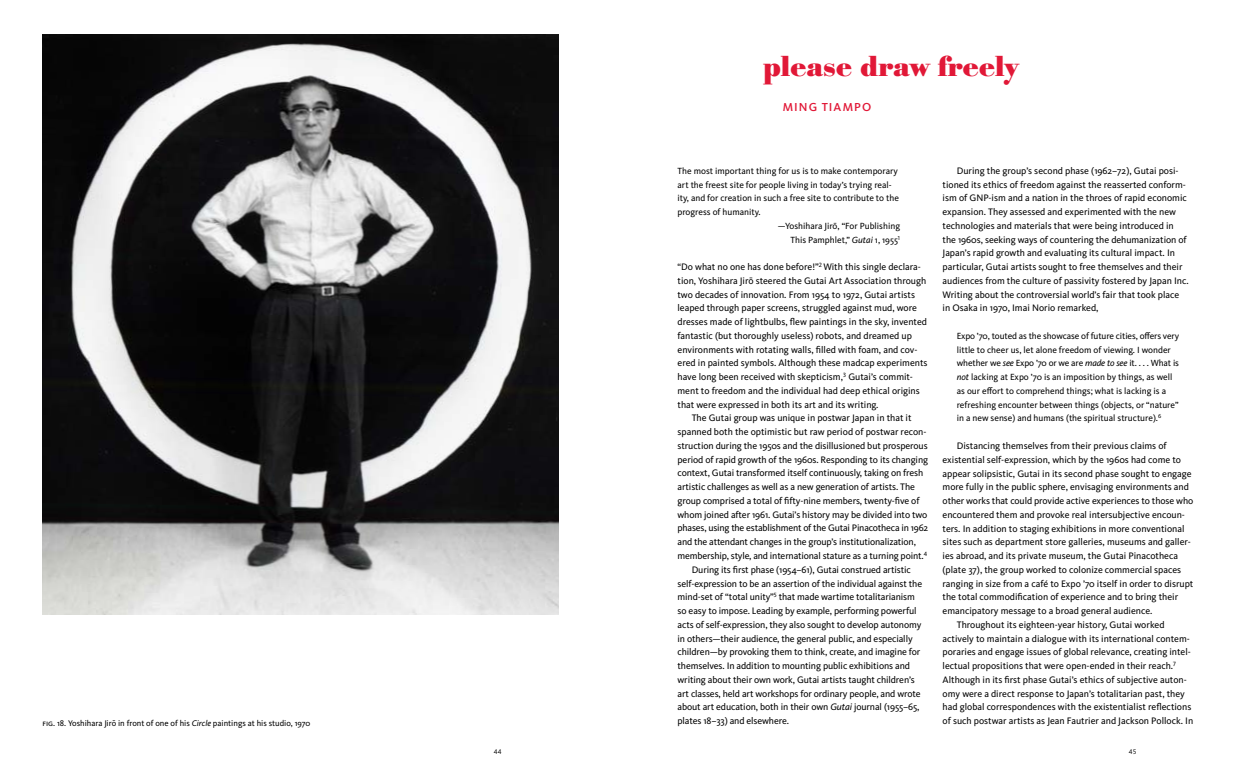
<style>
.page{position:relative;width:1236px;height:774px;background:#fff}
.page>*{position:absolute;margin:0;border:0;box-sizing:border-box;transform-origin:0 0}
.t1{font:800 28px "Bodoni";letter-spacing:-.005em;color:#e11837}
.t2{font:500 12px "Kievit OT";letter-spacing:.09em;color:#e11837}
.t3{font:9.8px/13.7px "Kievit OT";color:#000}
.t4{font:9.8px "Kievit OT";letter-spacing:-.02em;color:#000}
.t5{font:9.2px/13.7px "Kievit OT";color:#000}
.t6{font:8.5px "Kievit OT";color:#000}
.t7{font:7px "Kievit OT";color:#000}
.s1{font-style:italic}
</style>
<div class="page">
<img style="left:43px;top:34px;width:515px;height:580px">
<p class="t6" style="left:43px;top:718px;width:269px">fig. 18. Yoshihara Jirō in front of one of his <span class="s1">Circle</span> paintings at his studio, 1970</p>
<h1 class="t1" style="left:763px;top:52px;width:257px">please draw freely</h1>
<p class="t2" style="left:783px;top:100px;width:90px">MING TIAMPO</p>
<p class="t5" style="left:677px;top:164px;width:222px">The most important thing for us is to make contemporary</p>
<p class="t5" style="left:677px;top:178px;width:216px">art the freest site for people living in today’s trying real-</p>
<p class="t5" style="left:677px;top:192px;width:223px">ity, and for creation in such a free site to contribute to the</p>
<p class="t5" style="left:677px;top:205px;width:85px">progress of humanity.</p>
<p class="t5" style="left:778px;top:219px;width:124px">—Yoshihara Jirō, “For Publishing</p>
<p class="t5" style="left:790px;top:233px;width:111px">This Pamphlet,” <span class="s1">Gutai</span> 1, 1955<sup>1</sup></p>
<p class="t3" style="left:677px;top:260px;width:245px">“Do what no one has done before!”<sup>2</sup> With this single declara-</p>
<p class="t3" style="left:677px;top:274px;width:250px">tion, Yoshihara Jirō steered the Gutai Art Association through</p>
<p class="t3" style="left:677px;top:288px;width:239px">two decades of innovation. From 1954 to 1972, Gutai artists</p>
<p class="t3" style="left:677px;top:301px;width:241px">leaped through paper screens, struggled against mud, wore</p>
<p class="t3" style="left:677px;top:315px;width:251px">dresses made of lightbulbs, flew paintings in the sky, invented</p>
<p class="t3" style="left:677px;top:329px;width:236px">fantastic (but thoroughly useless) robots, and dreamed up</p>
<p class="t3" style="left:677px;top:343px;width:242px">environments with rotating walls, filled with foam, and cov-</p>
<p class="t3" style="left:677px;top:356px;width:251px">ered in painted symbols. Although these madcap experiments</p>
<p class="t3" style="left:677px;top:370px;width:237px">have long been received with skepticism,<sup>3</sup> Gutai’s commit-</p>
<p class="t3" style="left:677px;top:384px;width:244px">ment to freedom and the individual had deep ethical origins</p>
<p class="t3" style="left:677px;top:398px;width:202px">that were expressed in both its art and its writing.</p>
<p class="t3" style="left:692px;top:411px;width:221px">The Gutai group was unique in postwar Japan in that it</p>
<p class="t3" style="left:677px;top:425px;width:251px">spanned both the optimistic but raw period of postwar recon-</p>
<p class="t3" style="left:677px;top:439px;width:252px">struction during the 1950s and the disillusioned but prosperous</p>
<p class="t3" style="left:677px;top:453px;width:252px">period of rapid growth of the 1960s. Responding to its changing</p>
<p class="t3" style="left:677px;top:466px;width:247px">context, Gutai transformed itself continuously, taking on fresh</p>
<p class="t3" style="left:677px;top:480px;width:239px">artistic challenges as well as a new generation of artists. The</p>
<p class="t3" style="left:677px;top:494px;width:244px">group comprised a total of fifty-nine members, twenty-five of</p>
<p class="t3" style="left:677px;top:508px;width:251px">whom joined after 1961. Gutai’s history may be divided into two</p>
<p class="t4" style="left:677px;top:523px;width:252px">phases, using the establishment of the Gutai Pinacotheca in 1962</p>
<p class="t3" style="left:677px;top:535px;width:240px">and the attendant changes in the group’s institutionalization,</p>
<p class="t3" style="left:677px;top:549px;width:251px">membership, style, and international stature as a turning point.<sup>4</sup></p>
<p class="t3" style="left:692px;top:563px;width:221px">During its first phase (1954–61), Gutai construed artistic</p>
<p class="t3" style="left:677px;top:576px;width:246px">self-expression to be an assertion of the individual against the</p>
<p class="t3" style="left:677px;top:590px;width:239px">mind-set of “total unity”<sup>5</sup> that made wartime totalitarianism</p>
<p class="t3" style="left:677px;top:604px;width:241px">so easy to impose. Leading by example, performing powerful</p>
<p class="t3" style="left:677px;top:618px;width:245px">acts of self-expression, they also sought to develop autonomy</p>
<p class="t3" style="left:677px;top:631px;width:237px">in others—their audience, the general public, and especially</p>
<p class="t3" style="left:677px;top:645px;width:244px">children—by provoking them to think, create, and imagine for</p>
<p class="t3" style="left:677px;top:659px;width:234px">themselves. In addition to mounting public exhibitions and</p>
<p class="t3" style="left:677px;top:673px;width:239px">writing about their own work, Gutai artists taught children’s</p>
<p class="t3" style="left:677px;top:686px;width:245px">art classes, held art workshops for ordinary people, and wrote</p>
<p class="t3" style="left:677px;top:700px;width:243px">about art education, both in their own <span class="s1">Gutai</span> journal (1955–65,</p>
<p class="t3" style="left:677px;top:714px;width:113px">plates 18–33) and elsewhere.</p>
<p class="t3" style="left:943px;top:164px;width:248px;text-indent:14px">During the group’s second phase (1962–72), Gutai posi&shy;tioned its ethics of freedom against the reasserted conform&shy;ism of GNP-ism and a nation in the throes of rapid economic expansion. They assessed and experimented with the new technologies and materials that were being introduced in the 1960s, seeking ways of countering the dehumanization of Japan’s rapid growth and evaluating its cultural impact. In particular, Gutai artists sought to free themselves and their audiences from the culture of passivity fostered by Japan Inc.<br>Writing about the controversial world’s fair that took place in Osaka in 1970, Imai Norio remarked,</p>
<p class="t5" style="left:957px;top:329px;width:224px">Expo ’70, touted as the showcase of future cities, offers very little to cheer us, let alone freedom of viewing. I wonder whether we <span class="s1">see</span> Expo ’70 or we are <span class="s1">made to see</span> it. . . . What is <span class="s1">not</span> lacking at Expo ’70 is an imposition by things, as well as our effort to comprehend things; what is lacking is a refreshing encounter between things (objects, or “nature” in a new sense) and humans (the spiritual structure).<sup>6</sup></p>
<p class="t3" style="left:957px;top:439px;width:212px">Distancing themselves from their previous claims of</p>
<p class="t3" style="left:943px;top:453px;width:240px">existential self-expression, which by the 1960s had come to</p>
<p class="t3" style="left:943px;top:466px;width:250px">appear solipsistic, Gutai in its second phase sought to engage</p>
<p class="t3" style="left:943px;top:480px;width:248px">more fully in the public sphere, envisaging environments and</p>
<p class="t3" style="left:943px;top:494px;width:252px">other works that could provide active experiences to those who</p>
<p class="t3" style="left:943px;top:508px;width:244px">encountered them and provoke real intersubjective encoun-</p>
<p class="t3" style="left:943px;top:521px;width:243px">ters. In addition to staging exhibitions in more conventional</p>
<p class="t3" style="left:943px;top:535px;width:250px">sites such as department store galleries, museums and galler-</p>
<p class="t3" style="left:943px;top:549px;width:237px">ies abroad, and its private museum, the Gutai Pinacotheca</p>
<p class="t3" style="left:943px;top:563px;width:240px">(plate 37), the group worked to colonize commercial spaces</p>
<p class="t3" style="left:943px;top:576px;width:252px">ranging in size from a café to Expo ’70 itself in order to disrupt</p>
<p class="t3" style="left:943px;top:590px;width:237px">the total commodification of experience and to bring their</p>
<p class="t3" style="left:943px;top:604px;width:211px">emancipatory message to a broad general audience.</p>
<p class="t3" style="left:957px;top:618px;width:209px">Throughout its eighteen-year history, Gutai worked</p>
<p class="t3" style="left:943px;top:631px;width:249px">actively to maintain a dialogue with its international contem-</p>
<p class="t3" style="left:943px;top:645px;width:250px">poraries and engage issues of global relevance, creating intel-</p>
<p class="t3" style="left:943px;top:659px;width:235px">lectual propositions that were open-ended in their reach.<sup>7</sup></p>
<p class="t3" style="left:943px;top:673px;width:246px">Although in its first phase Gutai’s ethics of subjective auton-</p>
<p class="t3" style="left:943px;top:686px;width:244px">omy were a direct response to Japan’s totalitarian past, they</p>
<p class="t3" style="left:943px;top:700px;width:250px">had global correspondences with the existentialist reflections</p>
<p class="t3" style="left:943px;top:714px;width:252px">of such postwar artists as Jean Fautrier and Jackson Pollock. In</p>
<p class="t7" style="left:494px;top:747px;width:10px">44</p>
<p class="t7" style="left:1129px;top:747px;width:10px">45</p>
</div>
